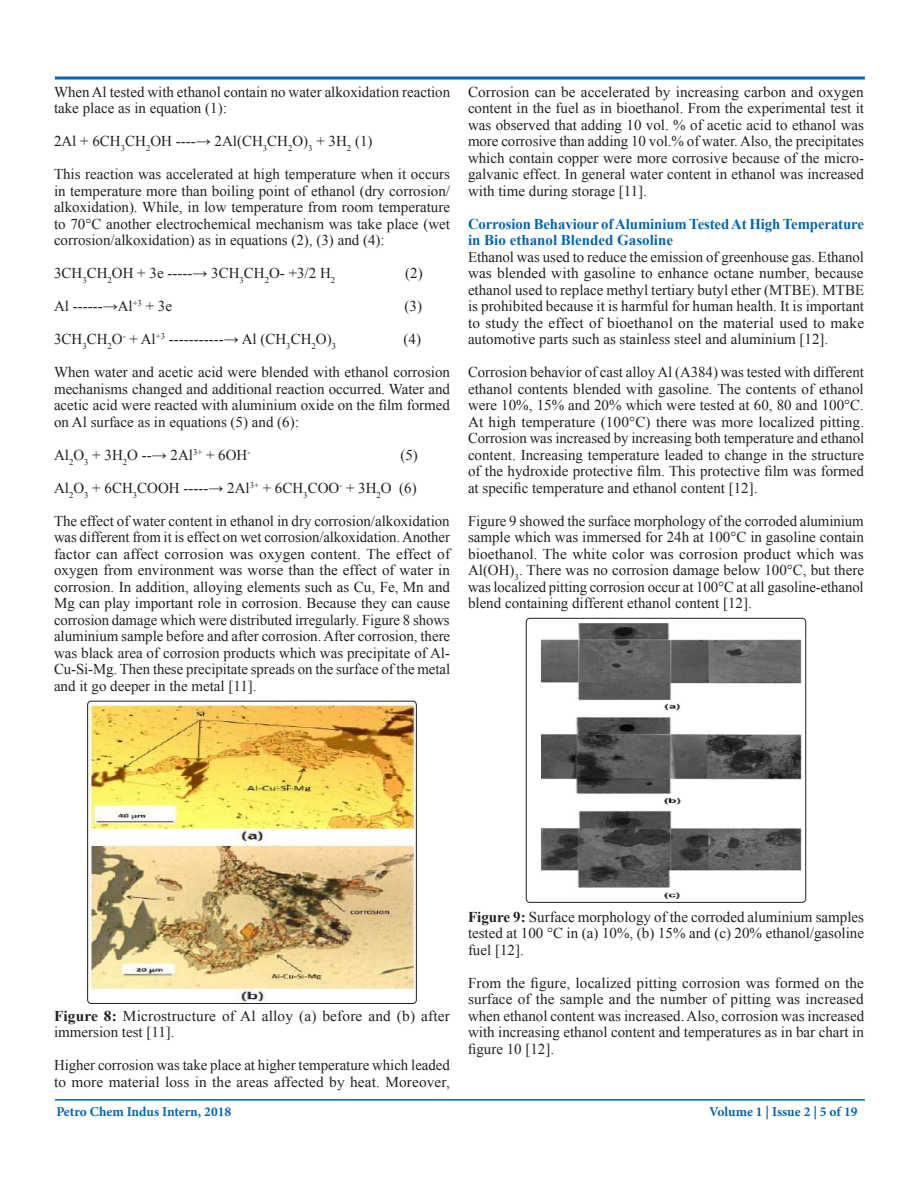
<style>
.page{position:relative;width:918px;height:1188px;background:#fff}
.page>*{position:absolute;margin:0;border:0;box-sizing:border-box;transform-origin:0 0}
.t1{font:15px/16.5px "Times New Roman";color:#231f20;text-align:justify}
.t2{font:700 15px/16.5px "Times New Roman";letter-spacing:-.005em;color:#0166b3}
.t3{font:700 13.5px "Minion Pro";letter-spacing:-.005em;color:#0166b3}
.s1{font-weight:700}
</style>
<div class="page">
<svg style="left:54px;top:76px;width:811px;height:4px"></svg>
<hr style="left:55px;top:1099px;width:810px;height:2px;background:#0166b3">
<img style="left:88px;top:701px;width:328px;height:303px">
<div style="left:87px;top:701px;width:330px;height:303px;border:1px solid #231f20;border-radius:4px"></div>
<img style="left:526px;top:618px;width:280px;height:284px">
<div style="left:526px;top:618px;width:280px;height:285px;border:1px solid #231f20;border-radius:4px"></div>
<p class="t1" style="left:54px;top:83px;width:398px">When Al tested with ethanol contain no water alkoxidation reaction take place as in equation (1):</p>
<p class="t1" style="left:54px;top:133px;width:320px">2Al + 6CH<sub>3</sub>CH<sub>2</sub>OH ----→ 2Al(CH<sub>3</sub>CH<sub>2</sub>O)<sub>3</sub> + 3H<sub>2</sub> (1)</p>
<p class="t1" style="left:54px;top:166px;width:398px">This reaction was accelerated at high temperature when it occurs in temperature more than boiling point of ethanol (dry corrosion/ alkoxidation). While, in low temperature from room temperature to 70°C another electrochemical mechanism was take place (wet corrosion/alkoxidation) as in equations (2), (3) and (4):</p>
<p class="t1" style="left:54px;top:265px;width:283px">3CH<sub>3</sub>CH<sub>2</sub>OH + 3e -----→ 3CH<sub>3</sub>CH<sub>2</sub>O- +3/2 H<sub>2</sub></p>
<p class="t1" style="left:405px;top:265px;width:19px">(2)</p>
<p class="t1" style="left:54px;top:298px;width:120px">Al ------→Al<sup>+3</sup> + 3e</p>
<p class="t1" style="left:405px;top:298px;width:19px">(3)</p>
<p class="t1" style="left:54px;top:331px;width:284px">3CH<sub>3</sub>CH<sub>2</sub>O<sup>-</sup> + Al<sup>+3</sup> -----------→ Al (CH<sub>3</sub>CH<sub>2</sub>O)<sub>3</sub></p>
<p class="t1" style="left:404px;top:331px;width:19px">(4)</p>
<p class="t1" style="left:54px;top:364px;width:398px">When water and acetic acid were blended with ethanol corrosion mechanisms changed and additional reaction occurred. Water and acetic acid were reacted with aluminium oxide on the film formed on Al surface as in equations (5) and (6):</p>
<p class="t1" style="left:54px;top:446px;width:198px">Al<sub>2</sub>O<sub>3</sub> + 3H<sub>2</sub>O --→ 2Al<sup>3+</sup> + 6OH<sup>-</sup></p>
<p class="t1" style="left:400px;top:446px;width:19px">(5)</p>
<p class="t1" style="left:54px;top:479px;width:364px">Al<sub>2</sub>O<sub>3</sub> + 6CH<sub>3</sub>COOH -----→ 2Al<sup>3+</sup> + 6CH<sub>3</sub>COO<sup>-</sup> + 3H<sub>2</sub>O (6)</p>
<p class="t1" style="left:54px;top:512px;width:398px">The effect of water content in ethanol in dry corrosion/alkoxidation was different from it is effect on wet corrosion/alkoxidation. Another factor can affect corrosion was oxygen content. The effect of oxygen from environment was worse than the effect of water in corrosion. In addition, alloying elements such as Cu, Fe, Mn and Mg can play important role in corrosion. Because they can cause corrosion damage which were distributed irregularly. Figure 8 shows aluminium sample before and after corrosion. After corrosion, there was black area of corrosion products which was precipitate of Al-Cu-Si-Mg. Then these precipitate spreads on the surface of the metal and it go deeper in the metal [11].</p>
<p class="t1" style="left:468px;top:83px;width:398px">Corrosion can be accelerated by increasing carbon and oxygen content in the fuel as in bioethanol. From the experimental test it was observed that adding 10 vol. % of acetic acid to ethanol was more corrosive than adding 10 vol.% of water. Also, the precipitates which contain copper were more corrosive because of the micro&shy;galvanic effect. In general water content in ethanol was increased with time during storage [11].</p>
<p class="t2" style="left:468px;top:215px;width:398px">Corrosion Behaviour of Aluminium Tested At High Temperature in Bio ethanol Blended Gasoline</p>
<p class="t1" style="left:468px;top:248px;width:398px">Ethanol was used to reduce the emission of greenhouse gas. Ethanol was blended with gasoline to enhance octane number, because ethanol used to replace methyl tertiary butyl ether (MTBE). MTBE is prohibited because it is harmful for human health. It is important to study the effect of bioethanol on the material used to make automotive parts such as stainless steel and aluminium [12].</p>
<p class="t1" style="left:468px;top:364px;width:398px">Corrosion behavior of cast alloy Al (A384) was tested with different ethanol contents blended with gasoline. The contents of ethanol were 10%, 15% and 20% which were tested at 60, 80 and 100°C.<br>At high temperature (100°C) there was more localized pitting.<br>Corrosion was increased by increasing both temperature and ethanol content. Increasing temperature leaded to change in the structure of the hydroxide protective film. This protective film was formed at specific temperature and ethanol content [12].</p>
<p class="t1" style="left:468px;top:512px;width:398px">Figure 9 showed the surface morphology of the corroded aluminium sample which was immersed for 24h at 100°C in gasoline contain bioethanol. The white color was corrosion product which was Al(OH)<sub>3</sub>. There was no corrosion damage below 100°C, but there was localized pitting corrosion occur at 100°C at all gasoline-ethanol blend containing different ethanol content [12].</p>
<p class="t1" style="left:54px;top:1007px;width:397px"><span class="s1">Figure 8:</span> Microstructure of Al alloy (a) before and (b) after immersion test [11].</p>
<p class="t1" style="left:54px;top:1057px;width:397px">Higher corrosion was take place at higher temperature which leaded to more material loss in the areas affected by heat. Moreover,</p>
<p class="t1" style="left:468px;top:908px;width:398px"><span class="s1">Figure 9:</span> Surface morphology of the corroded aluminium samples tested at 100 °C in (a) 10%, (b) 15% and (c) 20% ethanol/gasoline fuel [12].</p>
<p class="t1" style="left:468px;top:974px;width:398px">From the figure, localized pitting corrosion was formed on the surface of the sample and the number of pitting was increased when ethanol content was increased. Also, corrosion was increased with increasing ethanol content and temperatures as in bar chart in figure 10 [12].</p>
<p class="t3" style="left:56px;top:1102px;width:176px">Petro Chem Indus Intern, 2018</p>
<p class="t3" style="left:709px;top:1102px;width:150px">Volume 1 | Issue 2 | 5 of 19</p>
</div>
